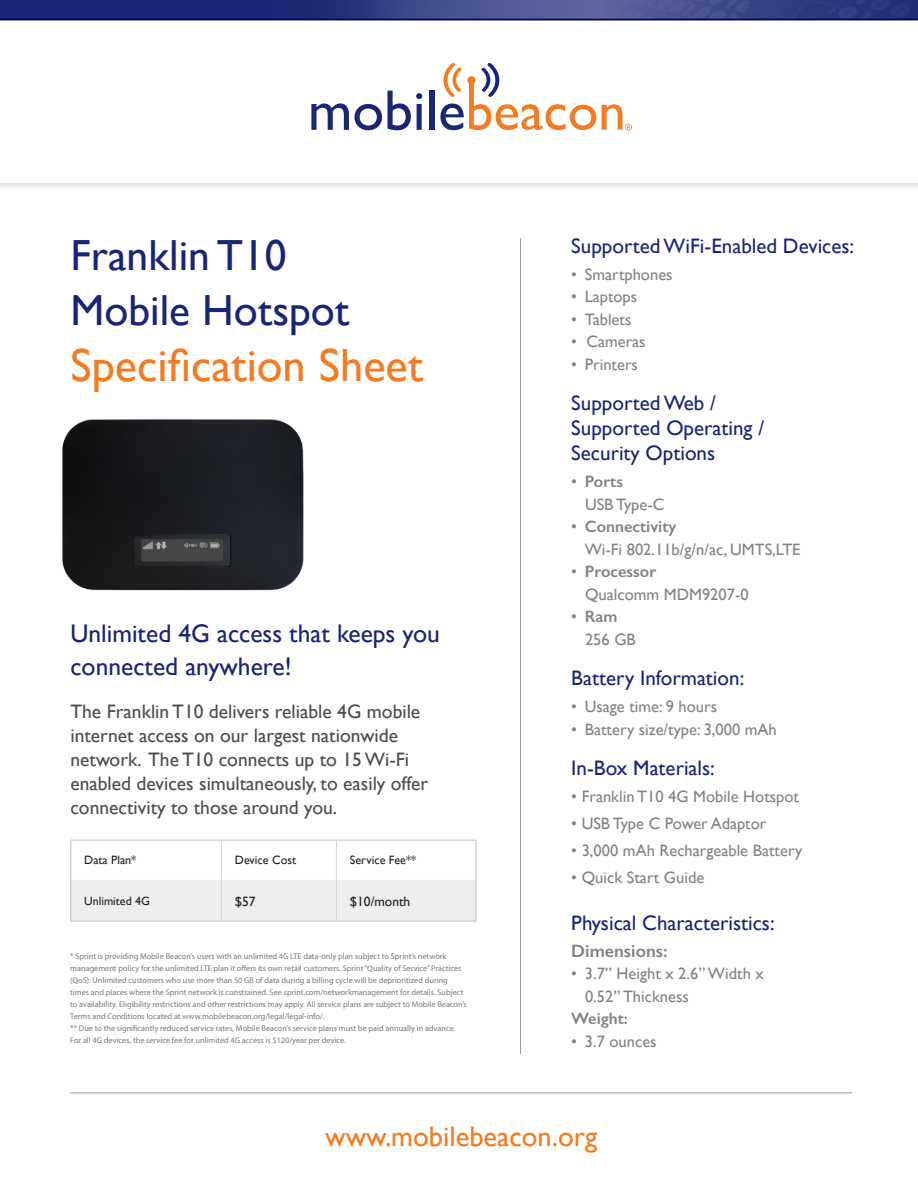
<style>
.page{position:relative;width:918px;height:1188px;background:#fff}
.page>*{position:absolute;margin:0;border:0;box-sizing:border-box;transform-origin:0 0}
.t1{font:46.5px "Gill Sans";color:#f47b21}
.t2{font:43.5px/55.8px "Gill Sans";color:#192575}
.t3{font:28.5px "Gill Sans";color:#f47b21}
.t4{font:25.5px/33px "Gill Sans";color:#192575}
.t5{font:21px "Gill Sans";color:#192575}
.t6{font:19.5px/24px "Gill Sans";color:#4b4c4d}
.t7{font:600 18px "Gill Sans";color:#808285}
.t8{font:16.5px "Gill Sans";color:#808285}
.t9{font:600 16.5px "Gill Sans";color:#808285}
.t10{font:13.5px "Gill Sans";color:#231f20}
.t11{font:12.15px "Gill Sans";color:#231f20}
.t12{font:12px "Gill Sans";color:#231f20}
.t13{font:8.25px/12px "Myriad Pro";color:#76787b}
.s1{font-weight:400}
</style>
<div class="page">
<div style="left:0;top:0;width:918px;height:193px;background:#231f20;opacity:.2"></div>
<div style="left:0;top:0;width:918px;height:182px;background:#fff"></div>
<svg style="left:0;top:0;width:918px;height:19px"></svg>
<hr style="left:0;top:19px;width:918px;height:1px;background:#05074e">
<svg style="left:311px;top:91px;width:111px;height:39px"></svg>
<div style="left:429px;top:91px;width:5px;height:39px;background:#192575"></div>
<svg style="left:440px;top:63px;width:156px;height:67px"></svg>
<svg style="left:602px;top:104px;width:30px;height:27px"></svg>
<div style="left:71px;top:881px;width:150px;height:40px;background:#eeeeef"></div>
<div style="left:222px;top:881px;width:254px;height:40px;background:#eeeeef"></div>
<hr style="left:71px;top:880px;width:150px;height:1px;background:#eeeeef">
<hr style="left:222px;top:880px;width:114px;height:1px;background:#eeeeef">
<hr style="left:337px;top:880px;width:139px;height:1px;background:#eeeeef">
<hr style="left:70px;top:840px;width:151px;height:1px;background:#bcbdc0">
<hr style="left:70px;top:840px;width:1px;height:41px;background:#bcbdc0">
<hr style="left:221px;top:840px;width:115px;height:1px;background:#bcbdc0">
<hr style="left:336px;top:840px;width:140px;height:1px;background:#bcbdc0">
<hr style="left:476px;top:840px;width:1px;height:41px;background:#bcbdc0">
<hr style="left:70px;top:881px;width:1px;height:40px;background:#bcbdc0">
<hr style="left:476px;top:881px;width:1px;height:40px;background:#bcbdc0">
<hr style="left:70px;top:921px;width:151px;height:1px;background:#bcbdc0">
<hr style="left:221px;top:921px;width:115px;height:1px;background:#bcbdc0">
<hr style="left:336px;top:921px;width:140px;height:1px;background:#bcbdc0">
<hr style="left:221px;top:840px;width:1px;height:41px;background:#d1d2d4">
<hr style="left:336px;top:840px;width:1px;height:41px;background:#d1d2d4">
<hr style="left:221px;top:881px;width:1px;height:40px;background:#d1d2d4">
<hr style="left:336px;top:881px;width:1px;height:40px;background:#d1d2d4">
<hr style="left:70px;top:1093px;width:782px;height:1px;background:#97999c">
<hr style="left:520px;top:238px;width:1px;height:816px;background:#97999c">
<img style="left:62px;top:419px;width:242px;height:172px">
<p class="t2" style="left:70px;top:227px;width:280px">Franklin T10<br>Mobile Hotspot</p>
<p class="t1" style="left:70px;top:338px;width:354px">Specification Sheet</p>
<p class="t4" style="left:70px;top:616px;width:371px">Unlimited 4G access that keeps you connected anywhere!</p>
<p class="t6" style="left:70px;top:699px;width:351px">The Franklin T10 delivers reliable 4G mobile internet access on our largest nationwide network. The T10 connects up to 15 Wi-Fi</p>
<p class="t6" style="left:70px;top:771px;width:359px">enabled devices simultaneously, to easily offer connectivity to those around you.</p>
<p class="t11" style="left:84px;top:853px;width:54px">Data Plan*</p>
<p class="t11" style="left:235px;top:853px;width:63px">Device Cost</p>
<p class="t11" style="left:350px;top:853px;width:68px">Service Fee**</p>
<p class="t12" style="left:84px;top:894px;width:67px">Unlimited 4G</p>
<p class="t10" style="left:235px;top:893px;width:22px">$57</p>
<p class="t10" style="left:350px;top:893px;width:62px">$10/month</p>
<p class="t13" style="left:70px;top:950px;width:398px">* Sprint is providing Mobile Beacon’s users with an unlimited 4G LTE data-only plan subject to Sprint’s network management policy for the unlimited LTE plan it offers its own retail customers. Sprint “Quality of Service” Practices (QoS): Unlimited customers who use more than 50 GB of data during a billing cycle will be deprioritized during times and places where the Sprint network is constrained. See sprint.com/networkmanagement for details. Subject to availability. Eligibility restrictions and other restrictions may apply. All service plans are subject to Mobile Beacon’s Terms and Conditions located at www.mobilebeacon.org/legal/legal-info/.</p>
<p class="t13" style="left:70px;top:1022px;width:387px">** Due to the significantly reduced service rates, Mobile Beacon’s service plans must be paid annually in advance.<br>For all 4G devices, the service fee for unlimited 4G access is $120/year per device.</p>
<p class="t5" style="left:571px;top:233px;width:284px">Supported WiFi-Enabled Devices:</p>
<p class="t8" style="left:571px;top:264px;width:103px">• Smartphones</p>
<p class="t8" style="left:571px;top:287px;width:67px">• Laptops</p>
<p class="t8" style="left:571px;top:309px;width:62px">• Tablets</p>
<p class="t8" style="left:571px;top:332px;width:76px">• Cameras</p>
<p class="t8" style="left:571px;top:354px;width:68px">• Printers</p>
<p class="t5" style="left:571px;top:391px;width:146px">Supported Web /</p>
<p class="t5" style="left:571px;top:416px;width:194px">Supported Operating /</p>
<p class="t5" style="left:571px;top:441px;width:145px">Security Options</p>
<p class="t9" style="left:571px;top:472px;width:53px"><span class="s1">•</span> Ports</p>
<p class="t8" style="left:585px;top:495px;width:81px">USB Type-C</p>
<p class="t9" style="left:571px;top:517px;width:107px"><span class="s1">•</span> Connectivity</p>
<p class="t8" style="left:585px;top:540px;width:217px">Wi-Fi 802.11b/g/n/ac, UMTS,LTE</p>
<p class="t9" style="left:571px;top:562px;width:86px"><span class="s1">•</span> Processor</p>
<p class="t8" style="left:585px;top:585px;width:165px">Qualcomm MDM9207-0</p>
<p class="t9" style="left:571px;top:607px;width:48px"><span class="s1">•</span> Ram</p>
<p class="t8" style="left:585px;top:630px;width:52px">256 GB</p>
<p class="t5" style="left:571px;top:666px;width:174px">Battery Information:</p>
<p class="t8" style="left:571px;top:697px;width:147px">• Usage time: 9 hours</p>
<p class="t8" style="left:571px;top:720px;width:207px">• Battery size/type: 3,000 mAh</p>
<p class="t5" style="left:571px;top:756px;width:145px">In-Box Materials:</p>
<p class="t8" style="left:571px;top:787px;width:229px">• Franklin T10 4G Mobile Hotspot</p>
<p class="t8" style="left:571px;top:814px;width:197px">• USB Type C Power Adaptor</p>
<p class="t8" style="left:571px;top:841px;width:232px">• 3,000 mAh Rechargeable Battery</p>
<p class="t8" style="left:571px;top:868px;width:135px">• Quick Start Guide</p>
<p class="t5" style="left:571px;top:910px;width:205px">Physical Characteristics:</p>
<p class="t7" style="left:571px;top:940px;width:98px">Dimensions:</p>
<p class="t8" style="left:571px;top:964px;width:194px">• 3.7” Height x 2.6” Width x</p>
<p class="t8" style="left:585px;top:986px;width:105px">0.52” Thickness</p>
<p class="t9" style="left:571px;top:1009px;width:58px">Weight:</p>
<p class="t8" style="left:571px;top:1031px;width:87px">• 3.7 ounces</p>
<p class="t3" style="left:325px;top:1119px;width:274px">www.mobilebeacon.org</p>
</div>
